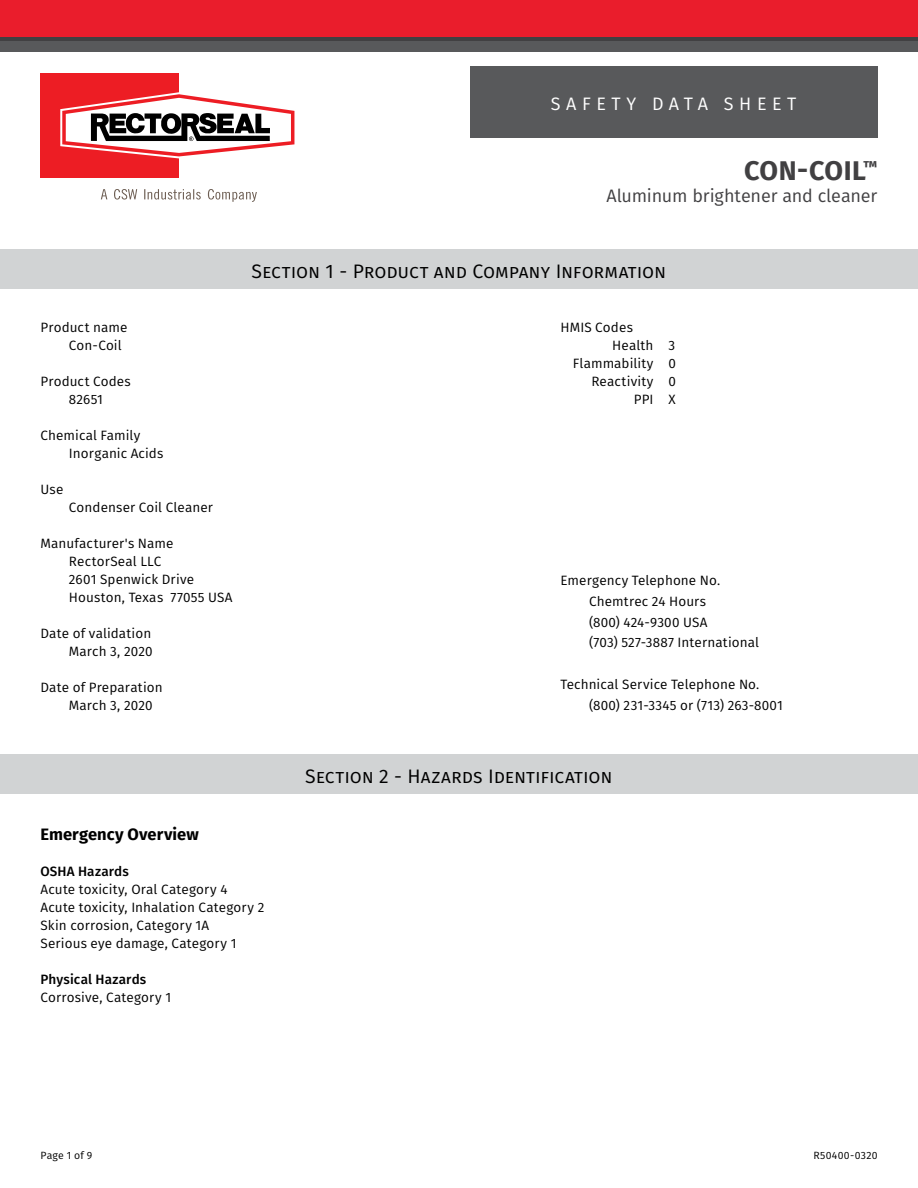
<style>
.page{position:relative;width:918px;height:1188px;background:#fff}
.page>*{position:absolute;margin:0;border:0;box-sizing:border-box;transform-origin:0 0}
.t1{font:700 27px "Fira Sans";letter-spacing:.015em;color:#414042}
.t2{font:19.5px "Fira Sans";letter-spacing:-.005em;color:#000}
.t3{font:18px "Fira Sans";letter-spacing:-.01em;color:#414042}
.t4{font:18px "Fira Sans";letter-spacing:.31em;color:#fff}
.t5{font:700 16.5px "Fira Sans";letter-spacing:.005em;color:#000}
.t6{font:13.5px/18px "Fira Sans";letter-spacing:.01em;color:#000}
.t7{font:500 13.5px "Fira Sans";letter-spacing:.01em;color:#000}
.t8{font:10.5px "Fira Sans";letter-spacing:.025em;color:#000}
</style>
<div class="page">
<div style="left:470px;top:66px;width:408px;height:71px;background:#58595b"></div>
<div style="left:0;top:40px;width:918px;height:12px;background:#58595b"></div>
<div style="left:0;top:0;width:918px;height:40px;background:#ea1d2c"></div>
<hr style="left:0;top:38px;width:918px;height:3px;background:#414042">
<div style="left:40px;top:73px;width:139px;height:105px;background:#ed1d24"></div>
<svg style="left:60px;top:92px;width:235px;height:66px"></svg>
<svg style="left:101px;top:189px;width:156px;height:13px"></svg>
<div style="left:0;top:249px;width:918px;height:40px;background:#d1d3d4"></div>
<div style="left:0;top:755px;width:918px;height:39px;background:#d1d3d4"></div>
<h3 class="t4" style="left:551px;top:91px;width:247px">SAFETY DATA SHEET</h3>
<h1 class="t1" style="left:744px;top:148px;width:135px">CON-COIL<sup>™</sup></h1>
<h3 class="t3" style="left:606px;top:182px;width:273px">Aluminum brightener and cleaner</h3>
<p class="t6" style="left:69px;top:318px;width:60px;text-indent:-28px">Product name<br>Con-Coil</p>
<p class="t6" style="left:40px;top:372px;width:92px;text-align:center">Product Codes<br>82651</p>
<p class="t6" style="left:69px;top:426px;width:96px;text-indent:-28px">Chemical Family<br>Inorganic Acids</p>
<p class="t6" style="left:40px;top:480px;width:24px">Use</p>
<p class="t6" style="left:69px;top:498px;width:145px">Condenser Coil Cleaner</p>
<p class="t6" style="left:69px;top:534px;width:165px;text-indent:-28px">Manufacturer's Name<br>RectorSeal LLC<br>2601 Spenwick Drive<br>Houston, Texas 77055 USA</p>
<p class="t6" style="left:40px;top:624px;width:114px;text-align:right">Date of validation<br>March 3, 2020</p>
<p class="t6" style="left:69px;top:678px;width:95px;text-indent:-28px">Date of Preparation<br>March 3, 2020</p>
<h2 class="t2" style="left:252px;top:257px;width:416px">Section 1 - Product and Company Information</h2>
<p class="t6" style="left:561px;top:318px;width:74px">HMIS Codes</p>
<p class="t6" style="left:612px;top:336px;width:64px">Health 3</p>
<p class="t6" style="left:573px;top:354px;width:105px">Flammability 0</p>
<p class="t6" style="left:591px;top:371px;width:86px">Reactivity 0</p>
<p class="t6" style="left:634px;top:389px;width:43px">PPI X</p>
<p class="t6" style="left:589px;top:570px;width:171px;line-height:20.7px;text-indent:-28px">Emergency Telephone No.<br>Chemtrec 24 Hours<br>(800) 424-9300 USA<br>(703) 527-3887 International</p>
<p class="t6" style="left:589px;top:673px;width:196px;line-height:20.7px;text-indent:-28px">Technical Service Telephone No. (800) 231-3345 or (713) 263-8001</p>
<h2 class="t2" style="left:305px;top:762px;width:309px">Section 2 - Hazards Identification</h2>
<p class="t5" style="left:40px;top:820px;width:160px">Emergency Overview</p>
<p class="t7" style="left:40px;top:860px;width:90px">OSHA Hazards</p>
<p class="t6" style="left:40px;top:880px;width:225px">Acute toxicity, Oral Category 4<br>Acute toxicity, Inhalation Category 2<br>Skin corrosion, Category 1A<br>Serious eye damage, Category 1</p>
<p class="t7" style="left:40px;top:968px;width:107px">Physical Hazards</p>
<p class="t6" style="left:40px;top:988px;width:132px">Corrosive, Category 1</p>
<p class="t8" style="left:40px;top:1148px;width:53px">Page 1 of 9</p>
<p class="t8" style="left:814px;top:1148px;width:65px">R50400-0320</p>
</div>
